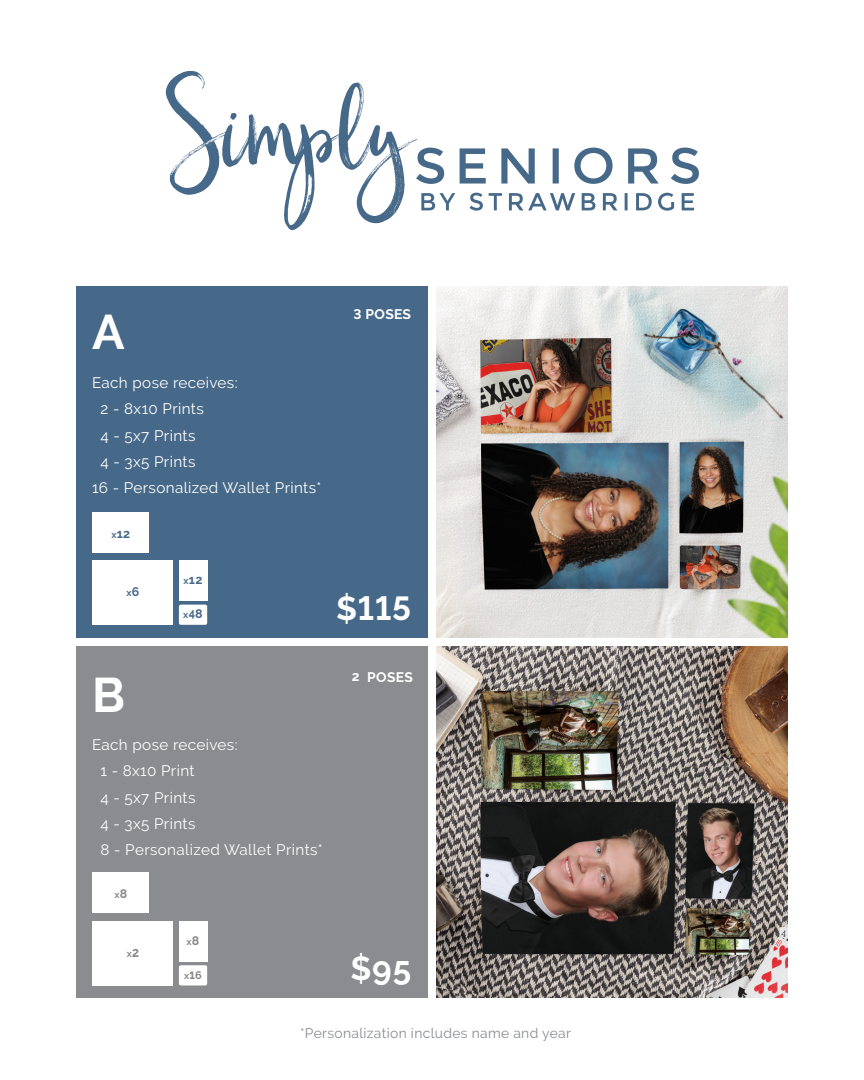
<style>
.page{position:relative;width:864px;height:1080px;background:#fff}
.page>*{position:absolute;margin:0;border:0;box-sizing:border-box;transform-origin:0 0}
.t1{font:700 48.45px "Raleway";color:#fff}
.t2{font:700 33.15px "Raleway";color:#fff}
.t3{font:15.3px "Raleway";letter-spacing:.025em;color:#fff}
.t4{font:13.8px "Raleway";letter-spacing:.025em;color:#8a8c8f}
.t5{font:700 13.8px "Raleway";letter-spacing:.025em;color:#fff}
.t6{font:700 12.45px "Raleway";color:#486988}
.t7{font:700 9.75px "Raleway";color:#89898c}
.t8{font:700 9.75px "Raleway";color:#486988}
.s1{font-size:9.75px}
.s2{font-size:12.45px}
.s3{font-size:12px}
.s4{font-size:13.95px}
.s5{font-size:13.35px}
.s6{font-size:11.1px}
</style>
<div class="page">
<div style="left:76px;top:646px;width:352px;height:352px;background:#8a8c8f"></div>
<img style="left:436px;top:646px;width:352px;height:352px">
<img style="left:436px;top:286px;width:352px;height:352px">
<div style="left:76px;top:286px;width:352px;height:352px;background:#476989"></div>
<div style="left:93px;top:560px;width:80px;height:65px;background:#fff"></div>
<div style="left:93px;top:921px;width:80px;height:64px;background:#fff"></div>
<div style="left:93px;top:512px;width:56px;height:40px;background:#fff"></div>
<div style="left:93px;top:872px;width:56px;height:41px;background:#fff"></div>
<div style="left:179px;top:560px;width:28px;height:41px;background:#fff"></div>
<div style="left:179px;top:921px;width:28px;height:40px;background:#fff"></div>
<div style="left:179px;top:605px;width:28px;height:20px;background:#fff;border-radius:2px"></div>
<div style="left:179px;top:965px;width:28px;height:20px;background:#fff;border-radius:2px"></div>
<svg style="left:166px;top:71px;width:251px;height:159px"></svg>
<svg style="left:416px;top:148px;width:283px;height:36px"></svg>
<svg style="left:421px;top:193px;width:273px;height:18px"></svg>
<p class="t1" style="left:92px;top:304px;width:34px">A</p>
<p class="t3" style="left:92px;top:374px;width:147px">Each pose receives:</p>
<p class="t3" style="left:101px;top:400px;width:105px">2 - 8x10 Prints</p>
<p class="t3" style="left:101px;top:426px;width:96px">4 - 5x7 Prints</p>
<p class="t3" style="left:101px;top:453px;width:96px">4 - 3x5 Prints</p>
<p class="t3" style="left:92px;top:479px;width:231px">16 - Personalized Wallet Prints*</p>
<p class="t6" style="left:111px;top:526px;width:20px"><span class="s1">x</span>12</p>
<p class="t8" style="left:126px;top:587px;width:14px">x<span class="s2">6</span></p>
<p class="t6" style="left:184px;top:572px;width:20px"><span class="s1">x</span>12</p>
<p class="t8" style="left:183px;top:609px;width:21px">x<span class="s3">4</span><span class="s2">8</span></p>
<p class="t5" style="left:353px;top:306px;width:59px">3 POSES</p>
<p class="t2" style="left:336px;top:589px;width:77px">$115</p>
<p class="t1" style="left:92px;top:667px;width:34px">B</p>
<p class="t3" style="left:92px;top:736px;width:147px">Each pose receives:</p>
<p class="t3" style="left:101px;top:762px;width:96px">1 - 8x10 Print</p>
<p class="t3" style="left:101px;top:788px;width:96px">4 - 5x7 Prints</p>
<p class="t3" style="left:101px;top:815px;width:96px">4 - 3x5 Prints</p>
<p class="t3" style="left:101px;top:841px;width:224px">8 - Personalized Wallet Prints*</p>
<p class="t7" style="left:114px;top:889px;width:14px">x<span class="s2">8</span></p>
<p class="t7" style="left:127px;top:948px;width:14px">x<span class="s4">2</span></p>
<p class="t7" style="left:187px;top:936px;width:14px">x<span class="s2">8</span></p>
<p class="t7" style="left:184px;top:970px;width:19px">x<span class="s5">1</span><span class="s6">6</span></p>
<p class="t5" style="left:352px;top:670px;width:63px">2 POSES</p>
<p class="t2" style="left:350px;top:950px;width:62px">$95</p>
<p class="t4" style="left:300px;top:1026px;width:272px">*Personalization includes name and year</p>
</div>
